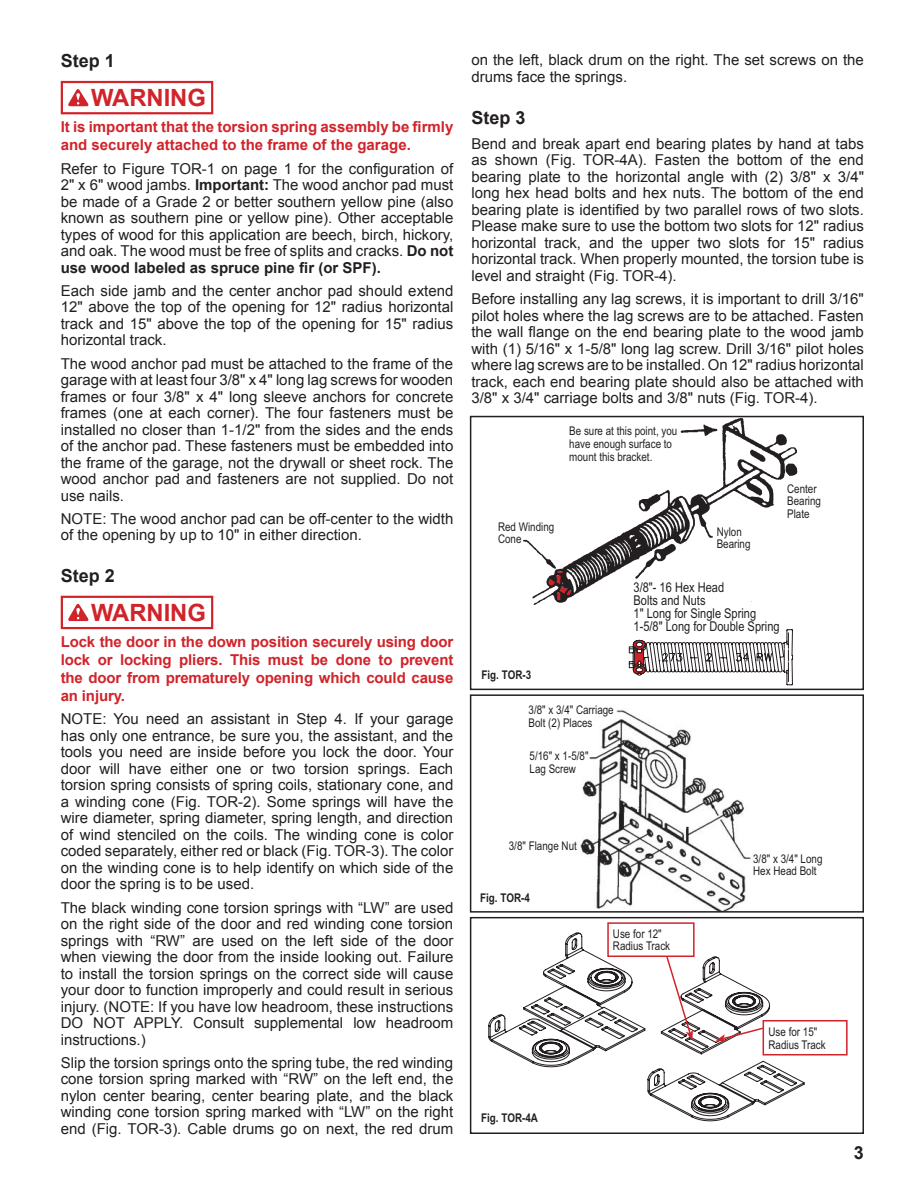
<style>
.page{position:relative;width:918px;height:1188px;background:#fff}
.page>*{position:absolute;margin:0;border:0;box-sizing:border-box;transform-origin:0 0}
.t1{font:700 23.85px "Arial";color:#d1232a}
.t2{font:700 18px "Arial";color:#231f20}
.t3{font:15px/16.5px "Arial";color:#231f20;text-align:justify}
.t4{font:700 15px/18px "Arial";color:#d1232a}
.t5{font:13.5px/12.8px "Arial Narrow";color:#231f20}
.t6{font:12px/12.8px "Arial Narrow";color:#231f20}
.t7{font:700 12px "Arial Narrow";color:#231f20}
.s1{font-weight:700}
</style>
<div class="page">
<div style="left:61px;top:81px;width:152px;height:33px;border:2px solid #d1232a"></div>
<svg style="left:68px;top:89px;width:21px;height:17px"></svg>
<div style="left:61px;top:596px;width:152px;height:33px;border:2px solid #d1232a"></div>
<svg style="left:68px;top:604px;width:21px;height:17px"></svg>
<img style="left:524px;top:419px;width:273px;height:186px">
<svg style="left:610px;top:546px;width:3px;height:4px"></svg>
<svg style="left:629px;top:629px;width:164px;height:56px"></svg>
<div style="left:470px;top:416px;width:394px;height:274px;border:2px solid #231f20"></div>
<img style="left:580px;top:710px;width:171px;height:200px">
<div style="left:677px;top:813px;width:18px;height:13px;background:#fff"></div>
<div style="left:470px;top:694px;width:394px;height:219px;border:2px solid #231f20"></div>
<svg style="left:488px;top:922px;width:360px;height:200px"></svg>
<div style="left:470px;top:917px;width:394px;height:217px;border:2px solid #231f20"></div>
<p class="t2" style="left:61px;top:49px;width:56px">Step 1</p>
<p class="t1" style="left:91px;top:82px;width:116px">WARNING</p>
<p class="t4" style="left:61px;top:119px;width:394px">It is important that the torsion spring assembly be firmly and securely attached to the frame of the garage.</p>
<p class="t3" style="left:61px;top:160px;width:394px">Refer to Figure TOR-1 on page 1 for the configuration of 2" x 6" wood jambs. <span class="s1">Important:</span> The wood anchor pad must be made of a Grade 2 or better southern yellow pine (also known as southern pine or yellow pine). Other acceptable types of wood for this application are beech, birch, hickory, and oak. The wood must be free of splits and cracks. <span class="s1">Do not use wood labeled as spruce pine fir (or SPF).</span></p>
<p class="t3" style="left:61px;top:283px;width:394px">Each side jamb and the center anchor pad should extend 12" above the top of the opening for 12" radius horizontal track and 15" above the top of the opening for 15" radius horizontal track.</p>
<p class="t3" style="left:61px;top:355px;width:394px">The wood anchor pad must be attached to the frame of the garage with at least four 3/8" x 4" long lag screws for wooden frames or four 3/8" x 4" long sleeve anchors for concrete frames (one at each corner). The four fasteners must be installed no closer than 1-1/2" from the sides and the ends of the anchor pad. These fasteners must be embedded into the frame of the garage, not the drywall or sheet rock. The wood anchor pad and fasteners are not supplied. Do not use nails.</p>
<p class="t3" style="left:61px;top:511px;width:394px">NOTE: The wood anchor pad can be off-center to the width of the opening by up to 10" in either direction.</p>
<p class="t2" style="left:61px;top:564px;width:56px">Step 2</p>
<p class="t1" style="left:91px;top:597px;width:116px">WARNING</p>
<p class="t4" style="left:61px;top:633px;width:394px;text-align:justify">Lock the door in the down position securely using door lock or locking pliers. This must be done to prevent the door from prematurely opening which could cause an injury.</p>
<p class="t3" style="left:61px;top:711px;width:394px">NOTE: You need an assistant in Step 4. If your garage has only one entrance, be sure you, the assistant, and the tools you need are inside before you lock the door. Your door will have either one or two torsion springs. Each torsion spring consists of spring coils, stationary cone, and a winding cone (Fig. TOR-2). Some springs will have the wire diameter, spring diameter, spring length, and direction of wind stenciled on the coils. The winding cone is color coded separately, either red or black (Fig. TOR-3). The color on the winding cone is to help identify on which side of the door the spring is to be used.</p>
<p class="t3" style="left:61px;top:899px;width:394px">The black winding cone torsion springs with “LW” are used on the right side of the door and red winding cone torsion springs with “RW” are used on the left side of the door when viewing the door from the inside looking out. Failure to install the torsion springs on the correct side will cause your door to function improperly and could result in serious injury. (NOTE: If you have low headroom, these instructions DO NOT APPLY. Consult supplemental low headroom instructions.)</p>
<p class="t3" style="left:61px;top:1055px;width:394px">Slip the torsion springs onto the spring tube, the red winding cone torsion spring marked with “RW” on the left end, the nylon center bearing, center bearing plate, and the black winding cone torsion spring marked with “LW” on the right end (Fig. TOR-3). Cable drums go on next, the red drum</p>
<p class="t3" style="left:471px;top:52px;width:394px">on the left, black drum on the right. The set screws on the drums face the springs.</p>
<p class="t2" style="left:471px;top:105px;width:56px">Step 3</p>
<p class="t3" style="left:471px;top:136px;width:394px">Bend and break apart end bearing plates by hand at tabs as shown (Fig. TOR-4A). Fasten the bottom of the end bearing plate to the horizontal angle with (2) 3/8" x 3/4" long hex head bolts and hex nuts. The bottom of the end bearing plate is identified by two parallel rows of two slots.<br>Please make sure to use the bottom two slots for 12" radius horizontal track, and the upper two slots for 15" radius horizontal track. When properly mounted, the torsion tube is level and straight (Fig. TOR-4).</p>
<p class="t3" style="left:471px;top:291px;width:394px">Before installing any lag screws, it is important to drill 3/16" pilot holes where the lag screws are to be attached. Fasten the wall flange on the end bearing plate to the wood jamb with (1) 5/16" x 1-5/8" long lag screw. Drill 3/16" pilot holes where lag screws are to be installed. On 12" radius horizontal track, each end bearing plate should also be attached with 3/8" x 3/4" carriage bolts and 3/8" nuts (Fig. TOR-4).</p>
<p class="t6" style="left:498px;top:520px;width:58px">Red Winding<br>Cone</p>
<p class="t6" style="left:569px;top:424px;width:110px">Be sure at this point, you have enough surface to mount this bracket.</p>
<p class="t6" style="left:717px;top:525px;width:35px">Nylon<br>Bearing</p>
<p class="t5" style="left:634px;top:581px;width:148px">3/8"- 16 Hex Head<br>Bolts and Nuts<br>1" Long for Single Spring<br>1-5/8" Long for Double Spring</p>
<p class="t6" style="left:787px;top:482px;width:35px">Center<br>Bearing<br>Plate</p>
<p class="t7" style="left:481px;top:668px;width:51px">Fig. TOR-3</p>
<p class="t6" style="left:529px;top:704px;width:87px">3/8" x 3/4" Carriage<br>Bolt (2) Places</p>
<p class="t6" style="left:530px;top:749px;width:60px">5/16" x 1-5/8"<br>Lag Screw</p>
<p class="t6" style="left:509px;top:839px;width:70px">3/8" Flange Nut</p>
<p class="t7" style="left:480px;top:891px;width:51px">Fig. TOR-4</p>
<p class="t6" style="left:613px;top:927px;width:59px">Use for 12"<br>Radius Track</p>
<p class="t7" style="left:481px;top:1111px;width:58px">Fig. TOR-4A</p>
<p class="t6" style="left:753px;top:852px;width:71px">3/8" x 3/4" Long<br>Hex Head Bolt</p>
<p class="t6" style="left:768px;top:1025px;width:59px">Use for 15"<br>Radius Track</p>
<p class="t2" style="left:854px;top:1141px;width:12px">3</p>
</div>
